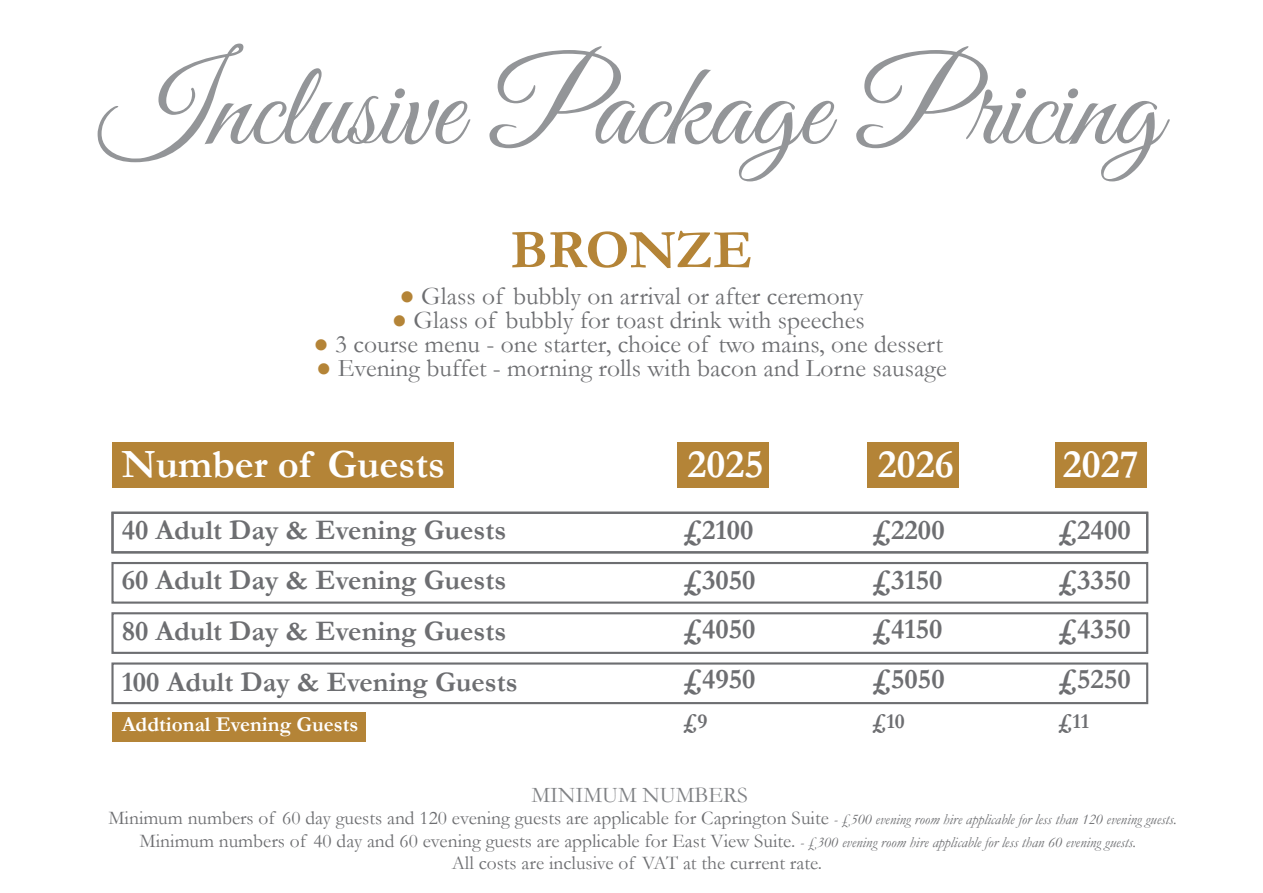
<style>
.page{position:relative;width:1263px;height:893px;background:#fff}
.page>*{position:absolute;margin:0;border:0;box-sizing:border-box;transform-origin:0 0}
.t1{font:120px "Great Vibes";color:#939598}
.t2{font:700 55.5px "Garamond";color:#b48437}
.t3{font:700 40.5px "Garamond";color:#fff}
.t4{font:700 28.5px/49.5px "Garamond";color:#6d6e71;text-align:justify}
.t5{font:25.5px "Garamond";color:#6d6e71}
.t6{font:22.5px "Garamond";color:#808285}
.t7{font:700 21.3px "Garamond";color:#fff}
.t8{font:700 21.3px "Garamond";color:#6d6e71}
.t9{font:19.5px/22.5px "Garamond";color:#6d6e71;text-align:center}
.s1{color:#b48437}
.s2{font-style:italic;font-size:15px}
</style>
<div class="page">
<div style="left:112px;top:442px;width:342px;height:45px;background:#b48437"></div>
<div style="left:112px;top:712px;width:254px;height:29px;background:#b48437"></div>
<div style="left:676px;top:442px;width:92px;height:45px;background:#b48437"></div>
<div style="left:867px;top:442px;width:92px;height:45px;background:#b48437"></div>
<div style="left:1055px;top:442px;width:92px;height:45px;background:#b48437"></div>
<div style="left:111px;top:512px;width:1037px;height:41px;border:2px solid #6d6e71"></div>
<div style="left:111px;top:562px;width:1037px;height:42px;border:2px solid #6d6e71"></div>
<div style="left:111px;top:612px;width:1037px;height:42px;border:2px solid #6d6e71"></div>
<div style="left:111px;top:662px;width:1037px;height:42px;border:2px solid #6d6e71"></div>
<h1 class="t1" style="left:100px;top:41px;width:1062px">Inclusive Package Pricing</h1>
<h2 class="t2" style="left:510px;top:212px;width:244px">BRONZE</h2>
<h3 class="t5" style="left:399px;top:279px;width:465px"><span class="s1">●</span> Glass of bubbly on arrival or after ceremony</h3>
<h3 class="t5" style="left:392px;top:303px;width:474px"><span class="s1">●</span> Glass of bubbly for toast drink with speeches</h3>
<h3 class="t5" style="left:313px;top:327px;width:631px"><span class="s1">●</span> 3 course menu - one starter, choice of two mains, one dessert</h3>
<h3 class="t5" style="left:316px;top:351px;width:632px"><span class="s1">●</span> Evening buffet - morning rolls with bacon and Lorne sausage</h3>
<h3 class="t3" style="left:122px;top:436px;width:325px">Number of Guests</h3>
<h3 class="t3" style="left:688px;top:436px;width:77px">2025</h3>
<h3 class="t3" style="left:878px;top:436px;width:77px">2026</h3>
<h3 class="t3" style="left:1063px;top:436px;width:77px">2027</h3>
<h3 class="t4" style="left:122px;top:505px;width:397px;line-height:50.6px;text-align:left">40 Adult Day &amp; Evening Guests<br>60 Adult Day &amp; Evening Guests<br>80 Adult Day &amp; Evening Guests<br>100 Adult Day &amp; Evening Guests</h3>
<p class="t7" style="left:122px;top:710px;width:238px">Addtional Evening Guests</p>
<h3 class="t4" style="left:683px;top:505px;width:74px">£2100 £3050 £4050 £4950</h3>
<p class="t8" style="left:683px;top:707px;width:26px">£9</p>
<h3 class="t4" style="left:872px;top:505px;width:74px">£2200 £3150 £4150 £5050</h3>
<p class="t8" style="left:872px;top:707px;width:34px">£10</p>
<h3 class="t4" style="left:1058px;top:505px;width:74px">£2400 £3350 £4350 £5250</h3>
<p class="t8" style="left:1058px;top:707px;width:33px">£11</p>
<p class="t6" style="left:531px;top:779px;width:218px">MINIMUM NUMBERS</p>
<p class="t9" style="left:108px;top:806px;width:1070px">Minimum numbers of 60 day guests and 120 evening guests are applicable for Caprington Suite <span class="s2">- £500 evening room hire applicable for less than 120 evening guests.<br></span>Minimum numbers of 40 day and 60 evening guests are applicable for East View Suite. <span class="s2">- £300 evening room hire applicable for less than 60 evening guests.<br></span>All costs are inclusive of VAT at the current rate.</p>
</div>
